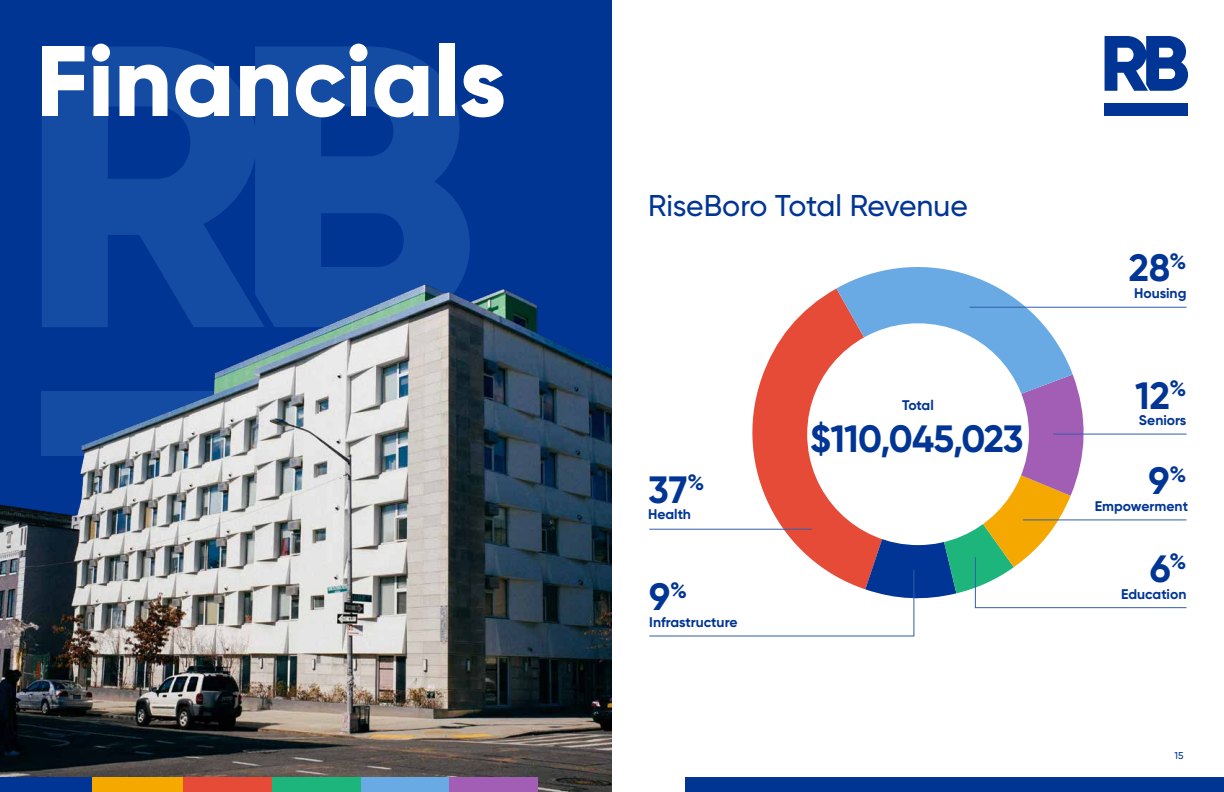
<style>
.page{position:relative;width:1224px;height:792px;background:#fff}
.page>*{position:absolute;margin:0;border:0;box-sizing:border-box;transform-origin:0 0}
.t1{font:800 100px "Gilroy";color:#fff}
.t2{font:700 38px "Gilroy";letter-spacing:-.02em;color:#003595}
.t3{font:500 30px "Gilroy";color:#003595}
.t4{font:700 14px "Gilroy";color:#003595}
.t5{font:500 10px "Gilroy";color:#003595}
</style>
<div class="page">
<div style="left:0;top:0;width:612px;height:792px;background:#003594"></div>
<svg style="left:42px;top:46px;width:428px;height:233px;fill:#144ba3"></svg>
<img style="left:0;top:279px;width:612px;height:513px">
<div style="left:449px;top:777px;width:89px;height:15px;background:#a25eb5"></div>
<div style="left:361px;top:777px;width:88px;height:15px;background:#6aaae4"></div>
<div style="left:272px;top:777px;width:89px;height:15px;background:#1db57c"></div>
<div style="left:183px;top:777px;width:89px;height:15px;background:#e64b38"></div>
<div style="left:91px;top:777px;width:92px;height:15px;background:#f5a800"></div>
<div style="left:0;top:777px;width:91px;height:15px;background:#003595"></div>
<svg style="left:762px;top:288px;width:74px;height:87px;fill:#e64b38"></svg>
<svg style="left:836px;top:267px;width:237px;height:108px;fill:#6aaae4"></svg>
<hr style="left:970px;top:307px;width:217px;height:1px;background:#335daa">
<svg style="left:649px;top:375px;width:538px;height:262px"></svg>
<div style="left:807px;top:323px;width:222px;height:222px;background:#fff;border-radius:50%"></div>
<div style="left:1105px;top:103px;width:83px;height:13px;background:#003595"></div>
<svg style="left:1105px;top:36px;width:83px;height:55px"></svg>
<div style="left:686px;top:777px;width:538px;height:15px;background:#003594"></div>
<h1 class="t1" style="left:36px;top:18px;width:472px">Financials</h1>
<h3 class="t3" style="left:648px;top:187px;width:321px">RiseBoro Total Revenue</h3>
<p class="t4" style="left:902px;top:396px;width:33px">Total</p>
<h2 class="t2" style="left:648px;top:466px;width:58px">37<sup>%</sup></h2>
<p class="t4" style="left:648px;top:506px;width:44px">Health</p>
<h2 class="t2" style="left:649px;top:573px;width:39px">9<sup>%</sup></h2>
<p class="t4" style="left:649px;top:613px;width:90px">Infrastructure</p>
<h2 class="t2" style="left:810px;top:415px;width:215px">$110,045,023</h2>
<h2 class="t2" style="left:1129px;top:244px;width:59px">28<sup>%</sup></h2>
<p class="t4" style="left:1134px;top:284px;width:54px">Housing</p>
<h2 class="t2" style="left:1135px;top:372px;width:53px">12<sup>%</sup></h2>
<p class="t4" style="left:1139px;top:411px;width:49px">Seniors</p>
<h2 class="t2" style="left:1149px;top:457px;width:39px">9<sup>%</sup></h2>
<p class="t4" style="left:1095px;top:497px;width:95px">Empowerment</p>
<h2 class="t2" style="left:1150px;top:545px;width:38px">6<sup>%</sup></h2>
<p class="t4" style="left:1121px;top:585px;width:67px">Education</p>
<p class="t5" style="left:1175px;top:750px;width:10px">15</p>
</div>
